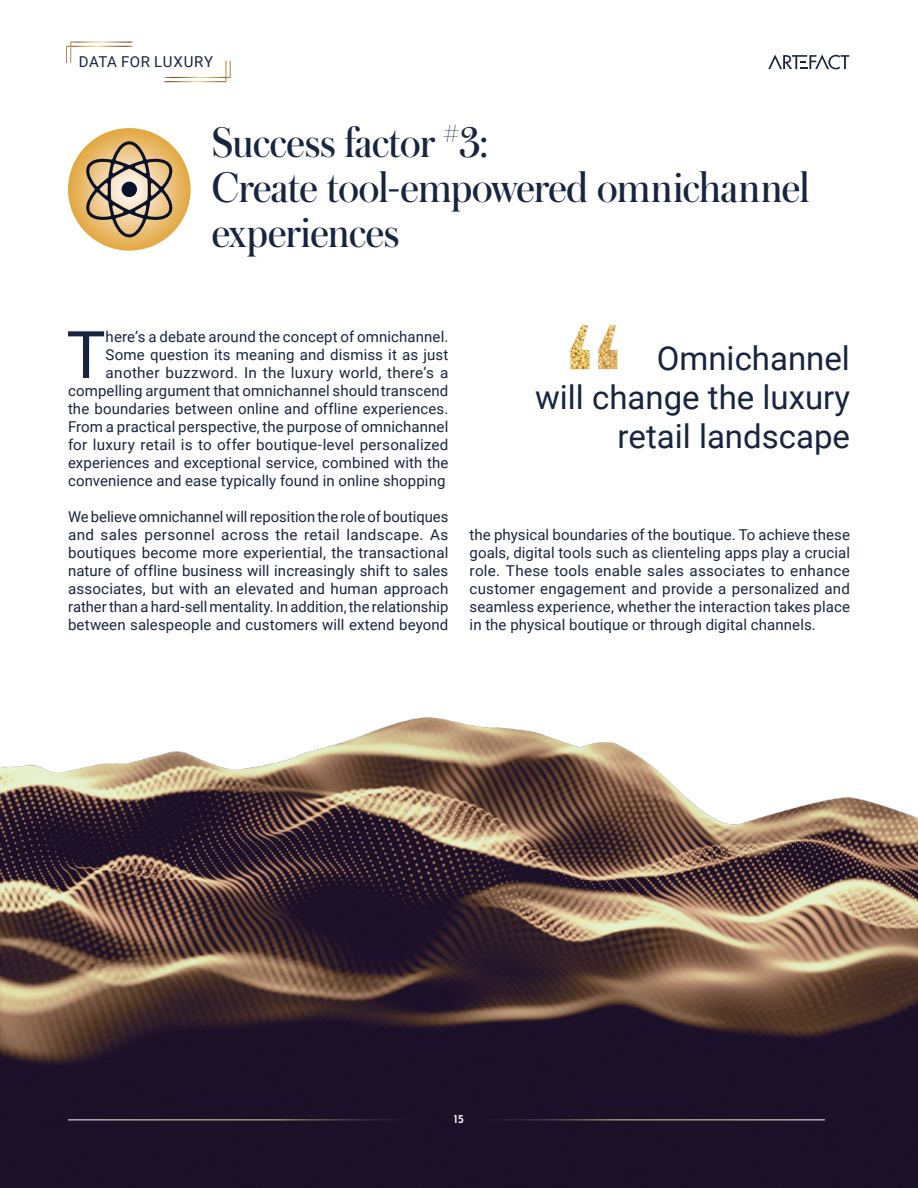
<style>
.page{position:relative;width:918px;height:1188px;background:#fff}
.page>*{position:absolute;margin:0;border:0;box-sizing:border-box;transform-origin:0 0}
.t1{font:65.7px "Roboto";color:#172540}
.t2{font:45px/45px "Austin";letter-spacing:-.01em;color:#172540}
.t3{font:33px/39px "Roboto";color:#172540;text-align:right}
.t4{font:15px/18px "Roboto";letter-spacing:.01em;color:#172540;text-align:justify}
.t5{font:15px "Roboto";letter-spacing:.04em;color:#172540}
.t6{font:600 12px "Josefin Sans";color:#fff}
</style>
<div class="page">
<img style="left:0;top:717px;width:918px;height:471px">
<svg style="left:768px;top:55px;width:81px;height:14px"></svg>
<svg style="left:66px;top:41px;width:67px;height:22px"></svg>
<svg style="left:164px;top:60px;width:67px;height:22px"></svg>
<svg style="left:68px;top:128px;width:123px;height:123px;background:#e5b157"></svg>
<svg style="left:85px;top:141px;width:89px;height:96px;background:#b59c74"></svg>
<img style="left:571px;top:325px;width:46px;height:44px">
<hr style="left:475px;top:1119px;width:350px;height:1px;background:#fff">
<hr style="left:68px;top:1119px;width:350px;height:1px;background:#fff">
<p class="t5" style="left:79px;top:51px;width:136px">DATA FOR LUXURY</p>
<h2 class="t2" style="left:212px;top:119px;width:599px">Success factor <sup>#</sup>3:<br>Create tool-empowered omnichannel experiences</h2>
<p class="t4" style="left:68px;top:327px;width:382px;text-align:right">here’s a debate around the concept of omnichannel.<br>Some question its meaning and dismiss it as just another buzzword. In the luxury world, there’s a compelling argument that omnichannel should transcend the boundaries between online and offline experiences.<br>From a practical perspective, the purpose of omnichannel for luxury retail is to offer boutique-level personalized experiences and exceptional service, combined with the convenience and ease typically found in online shopping</p>
<p class="t4" style="left:68px;top:507px;width:382px">We believe omnichannel will reposition the role of boutiques and sales personnel across the retail landscape. As boutiques become more experiential, the transactional nature of offline business will increasingly shift to sales associates, but with an elevated and human approach rather than a hard-sell mentality. In addition, the relationship between salespeople and customers will extend beyond</p>
<h1 class="t1" style="left:66px;top:309px;width:41px">T</h1>
<h3 class="t3" style="left:535px;top:337px;width:316px">Omnichannel<br>will change the luxury retail landscape</h3>
<p class="t4" style="left:470px;top:525px;width:382px">the physical boundaries of the boutique. To achieve these goals, digital tools such as clienteling apps play a crucial role. These tools enable sales associates to enhance customer engagement and provide a personalized and seamless experience, whether the interaction takes place in the physical boutique or through digital channels.</p>
<p class="t6" style="left:454px;top:1109px;width:12px">15</p>
</div>
